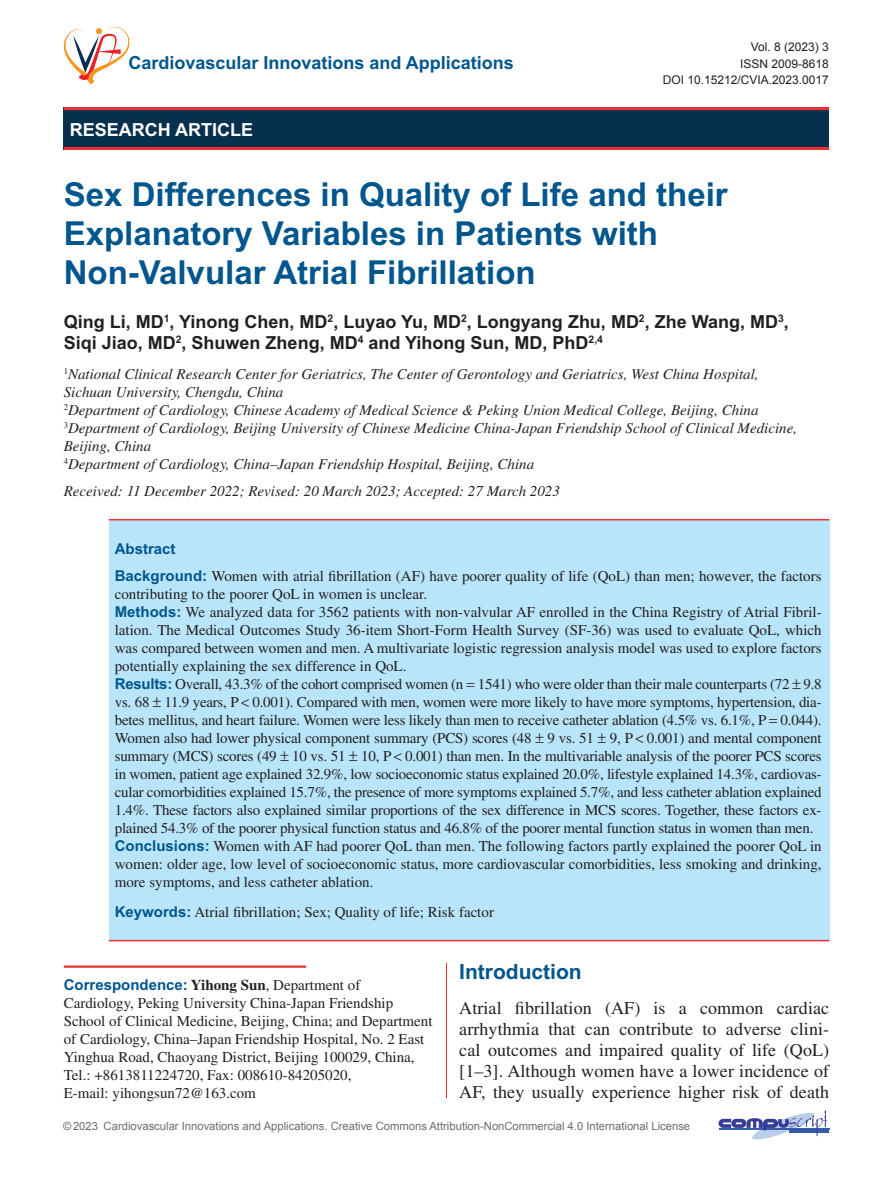
<style>
.page{position:relative;width:893px;height:1191px;background:#fff}
.page>*{position:absolute;margin:0;border:0;box-sizing:border-box;transform-origin:0 0}
.t1{font:700 33px/39px "Arial";color:#01568d}
.t2{font:700 21px "Arial";color:#01568d}
.t3{font:18px/21px "Times";letter-spacing:.005em;color:#231f20;text-align:justify}
.t4{font:700 18px/21px "Arial";color:#231f20}
.t5{font:700 18px "Arial";color:#01568d}
.t6{font:700 18px "Arial";color:#fff}
.t7{font:15px/18px "Times";color:#231f20}
.t8{font:italic 15px/18px "Times";color:#231f20}
.t9{font:700 15px "Arial";color:#01568d}
.t10{font:12px/16.5px "Arial";color:#231f20;text-align:right}
.t11{font:11.25px "Arial";color:#6c6d70}
.s1{font-family:"Arial";font-weight:700;color:#01568d}
.s2{font-family:"Times";color:#231f20}
.s3{font-family:"Times";font-weight:400;color:#231f20}
</style>
<div class="page">
<svg style="left:64px;top:27px;width:65px;height:57px"></svg>
<div style="left:789px;top:1128px;width:40px;height:5px;background:#345caa"></div>
<svg style="left:718px;top:1110px;width:110px;height:30px"></svg>
<hr style="left:446px;top:962px;width:1px;height:136px;background:#ee3034">
<div style="left:64px;top:108px;width:765px;height:42px;background:#07304e"></div>
<hr style="left:64px;top:107px;width:765px;height:3px;background:#ee3034">
<hr style="left:64px;top:147px;width:765px;height:3px;background:#ee3034">
<div style="left:109px;top:519px;width:720px;height:421px;background:#b9e5fa"></div>
<hr style="left:109px;top:519px;width:720px;height:1px;background:#ee3034">
<hr style="left:109px;top:940px;width:720px;height:1px;background:#ee3034">
<hr style="left:64px;top:965px;width:242px;height:2px;background:#ee3034">
<p class="t5" style="left:128px;top:53px;width:387px">Cardiovascular Innovations and Applications</p>
<p class="t6" style="left:70px;top:119px;width:185px">RESEARCH ARTICLE</p>
<p class="t10" style="left:663px;top:39px;width:168px">Vol. 8 (2023) 3<br>ISSN 2009-8618<br>DOI 10.15212/CVIA.2023.0017</p>
<h1 class="t1" style="left:64px;top:175px;width:665px">Sex Differences in Quality of Life and their<br>Explanatory Variables in Patients with<br>Non-Valvular Atrial Fibrillation</h1>
<p class="t4" style="left:64px;top:311px;width:727px">Qing Li, MD<sup>1</sup>, Yinong Chen, MD<sup>2</sup>, Luyao Yu, MD<sup>2</sup>, Longyang Zhu, MD<sup>2</sup>, Zhe Wang, MD<sup>3</sup>,<br>Siqi Jiao, MD<sup>2</sup>, Shuwen Zheng, MD<sup>4</sup> and Yihong Sun, MD, PhD<sup>2,4</sup></p>
<p class="t8" style="left:64px;top:365px;width:735px"><sup>1</sup>National Clinical Research Center for Geriatrics, The Center of Gerontology and Geriatrics, West China Hospital, Sichuan University, Chengdu, China<br><sup>2</sup>Department of Cardiology, Chinese Academy of Medical Science &amp; Peking Union Medical College, Beijing, China <sup>3</sup>Department of Cardiology, Beijing University of Chinese Medicine China-Japan Friendship School of Clinical Medicine, Beijing, China<br><sup>4</sup>Department of Cardiology, China–Japan Friendship Hospital, Beijing, China</p>
<p class="t8" style="left:64px;top:482px;width:498px">Received: 11 December 2022; Revised: 20 March 2023; Accepted: 27 March 2023</p>
<p class="t9" style="left:115px;top:540px;width:62px">Abstract</p>
<p class="t7" style="left:115px;top:567px;width:708px"><span class="s1">Background:</span> Women with atrial fibrillation (AF) have poorer quality of life (QoL) than men; however, the factors contributing to the poorer QoL in women is unclear.<br><span class="s1">Methods:</span> We analyzed data for 3562 patients with non-valvular AF enrolled in the China Registry of Atrial Fibril&shy;lation. The Medical Outcomes Study 36-item Short-Form Health Survey (SF-36) was used to evaluate QoL, which was compared between women and men. A multivariate logistic regression analysis model was used to explore factors potentially explaining the sex difference in QoL.<br><span class="s1">Results:</span> Overall, 43.3% of the cohort comprised women (n 1541) who were older than their male counterparts (72 9.8 vs. 68 11.9 years, P 0.001). Compared with men, women were more likely to have more symptoms, hypertension, dia&shy;betes mellitus, and heart failure. Women were less likely than men to receive catheter ablation (4.5% vs. 6.1%, P 0.044).<br>Women also had lower physical component summary (PCS) scores (48 9 vs. 51 9, P 0.001) and mental component summary (MCS) scores (49 10 vs. 51 10, P 0.001) than men. In the multivariable analysis of the poorer PCS scores in women, patient age explained 32.9%, low socioeconomic status explained 20.0%, lifestyle explained 14.3%, cardiovas&shy;cular comorbidities explained 15.7%, the presence of more symptoms explained 5.7%, and less catheter ablation explained 1.4%. These factors also explained similar proportions of the sex difference in MCS scores. Together, these factors ex&shy;plained 54.3% of the poorer physical function status and 46.8% of the poorer mental function status in women than men.<br><span class="s1">Conclusions:</span> Women with AF had poorer QoL than men. The following factors partly explained the poorer QoL in women: older age, low level of socioeconomic status, more cardiovascular comorbidities, less smoking and drinking, more symptoms, and less catheter ablation.</p>
<p class="t7" style="left:115px;top:903px;width:381px"><span class="s1">Keywords:</span> Atrial fibrillation; Sex; Quality of life; Risk factor</p>
<p class="t9" style="left:64px;top:976px;width:298px">Correspondence: <span class="s2">Yihong Sun</span><span class="s3">, Department of</span></p>
<p class="t7" style="left:64px;top:994px;width:370px">Cardiology, Peking University China-Japan Friendship School of Clinical Medicine, Beijing, China; and Department of Cardiology, China–Japan Friendship Hospital, No. 2 East Yinghua Road, Chaoyang District, Beijing 100029, China, Tel.: +8613811224720, Fax: 008610-84205020,<br>E-mail: yihongsun72@163.com</p>
<h2 class="t2" style="left:459px;top:960px;width:124px">Introduction</h2>
<p class="t3" style="left:459px;top:997px;width:371px">Atrial fibrillation (AF) is a common cardiac arrhythmia that can contribute to adverse clini&shy;cal outcomes and impaired quality of life (QoL) [1–3]. Although women have a lower incidence of AF, they usually experience higher risk of death</p>
<p class="t11" style="left:63px;top:1118px;width:628px">©2023 Cardiovascular Innovations and Applications. Creative Commons Attribution-NonCommercial 4.0 International License</p>
</div>
